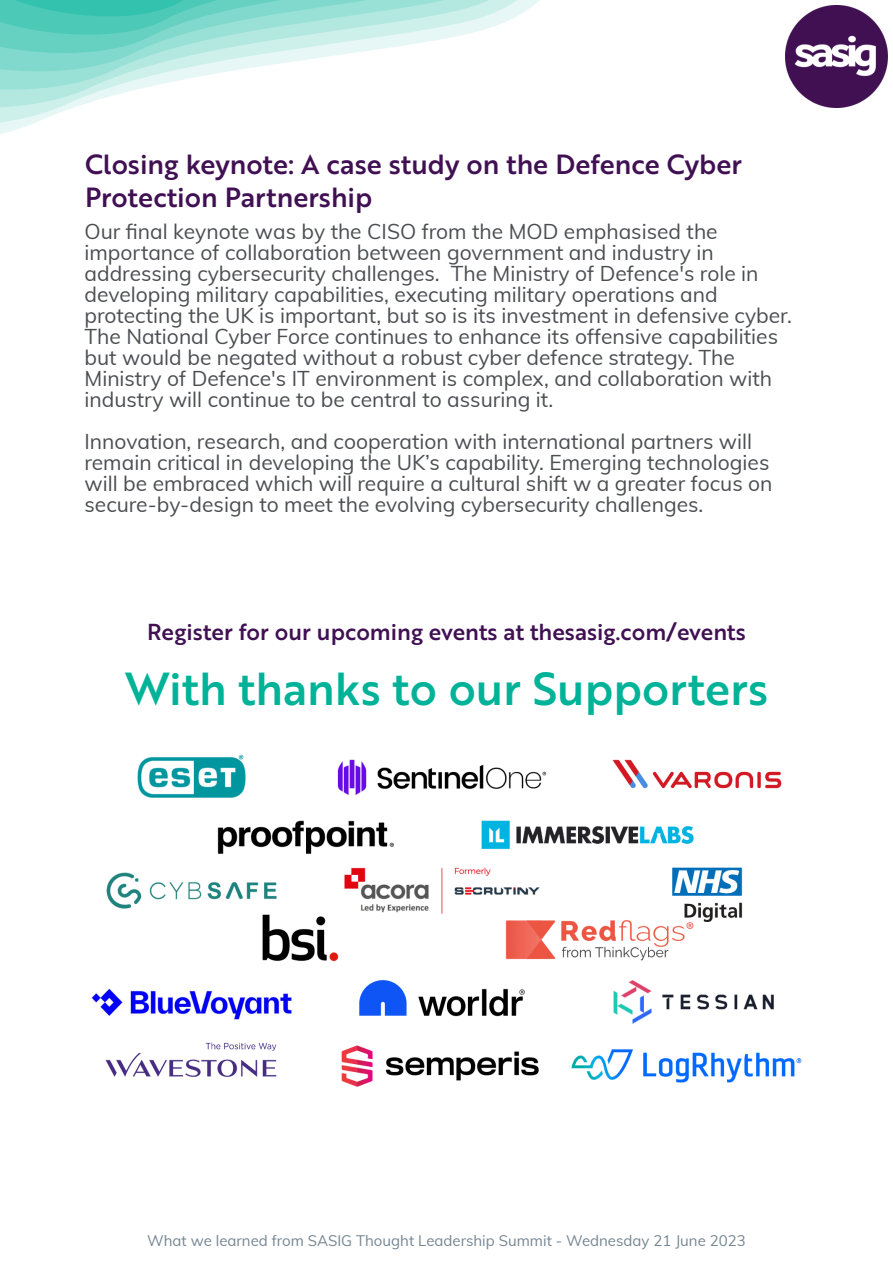
<style>
.page{position:relative;width:893px;height:1263px;background:#fff}
.page>*{position:absolute;margin:0;border:0;box-sizing:border-box;transform-origin:0 0}
.t1{font:45px "Brother 1816 Medium";color:#00b398}
.t2{font:27px/32.4px "Brother 1816 Medium";color:#401053}
.t3{font:22.5px "Brother 1816 Medium";color:#401053}
.t4{font:21px/21px "Muli";color:#4c4e52}
.t5{font:15px "Muli";color:#768692}
</style>
<div class="page">
<img style="left:786px;top:5px;width:102px;height:102px">
<svg style="left:0;top:0;width:540px;height:134px"></svg>
<svg style="left:0;top:0;width:528px;height:114px"></svg>
<svg style="left:0;top:0;width:510px;height:94px"></svg>
<svg style="left:0;top:0;width:491px;height:74px"></svg>
<img style="left:91px;top:754px;width:711px;height:333px">
<p class="t2" style="left:85px;top:151px;width:659px">Closing keynote: A case study on the Defence Cyber<br>Protection Partnership</p>
<p class="t4" style="left:85px;top:220px;width:709px">Our final keynote was by the CISO from the MOD emphasised the importance of collaboration between government and industry in addressing cybersecurity challenges. The Ministry of Defence's role in developing military capabilities, executing military operations and protecting the UK is important, but so is its investment in defensive cyber.<br>The National Cyber Force continues to enhance its offensive capabilities but would be negated without a robust cyber defence strategy. The Ministry of Defence's IT environment is complex, and collaboration with industry will continue to be central to assuring it.</p>
<p class="t4" style="left:85px;top:430px;width:689px">Innovation, research, and cooperation with international partners will remain critical in developing the UK’s capability. Emerging technologies will be embraced which will require a cultural shift w a greater focus on secure-by-design to meet the evolving cybersecurity challenges.</p>
<p class="t3" style="left:147px;top:624px;width:600px">Register for our upcoming events at thesasig.com/events</p>
<h1 class="t1" style="left:125px;top:673px;width:645px">With thanks to our Supporters</h1>
<p class="t5" style="left:147px;top:1231px;width:600px">What we learned from SASIG Thought Leadership Summit - Wednesday 21 June 2023</p>
</div>
